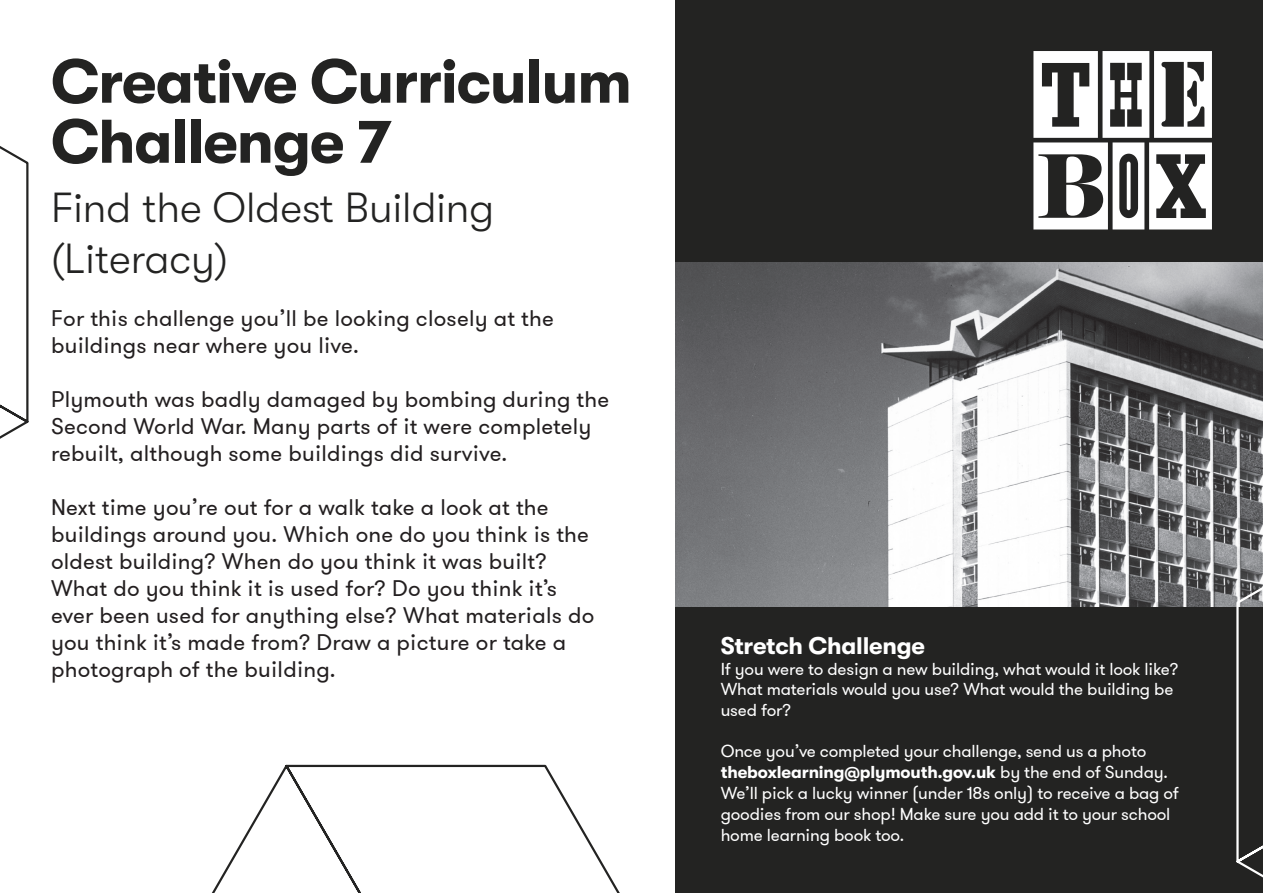
<style>
.page{position:relative;width:1263px;height:893px;background:#fff}
.page>*{position:absolute;margin:0;border:0;box-sizing:border-box;transform-origin:0 0}
.t1{font:700 61.5px/60px "GT Walsheim";letter-spacing:-.02em;color:#232322}
.t2{font:300 42px/50.4px "GT Walsheim";color:#232322}
.t3{font:700 24px "GT Walsheim";letter-spacing:-.01em;color:#fff}
.t4{font:22.5px/27px "GT Walsheim";letter-spacing:.01em;color:#231f20}
.t5{font:17.25px/20.9px "GT Walsheim";letter-spacing:-.01em;color:#fff}
.s1{font-weight:700}
</style>
<div class="page">
<div style="left:676px;top:0;width:587px;height:893px;background:#232322"></div>
<svg style="left:1033px;top:51px;width:179px;height:178px"></svg>
<svg style="left:0;top:146px;width:29px;height:293px"></svg>
<svg style="left:212px;top:761px;width:464px;height:132px"></svg>
<img style="left:676px;top:263px;width:587px;height:344px">
<svg style="left:1233px;top:469px;width:30px;height:409px"></svg>
<h1 class="t1" style="left:51px;top:52px;width:582px">Creative Curriculum<br>Challenge 7</h1>
<h2 class="t2" style="left:51px;top:183px;width:445px">Find the Oldest Building (Literacy)</h2>
<p class="t4" style="left:51px;top:304px;width:504px">For this challenge you’ll be looking closely at the buildings near where you live.</p>
<p class="t4" style="left:51px;top:385px;width:560px">Plymouth was badly damaged by bombing during the<br>Second World War. Many parts of it were completely rebuilt, although some buildings did survive.</p>
<p class="t4" style="left:51px;top:493px;width:545px">Next time you’re out for a walk take a look at the buildings around you. Which one do you think is the oldest building? When do you think it was built?<br>What do you think it is used for? Do you think it’s ever been used for anything else? What materials do you think it’s made from? Draw a picture or take a photograph of the building.</p>
<p class="t3" style="left:721px;top:632px;width:206px">Stretch Challenge</p>
<p class="t5" style="left:721px;top:658px;width:459px">If you were to design a new building, what would it look like?<br>What materials would you use? What would the building be used for?</p>
<p class="t5" style="left:721px;top:741px;width:460px">Once you’ve completed your challenge, send us a photo <span class="s1">theboxlearning@plymouth.gov.uk</span> by the end of Sunday.<br>We’ll pick a lucky winner (under 18s only) to receive a bag of goodies from our shop! Make sure you add it to your school home learning book too.</p>
</div>
